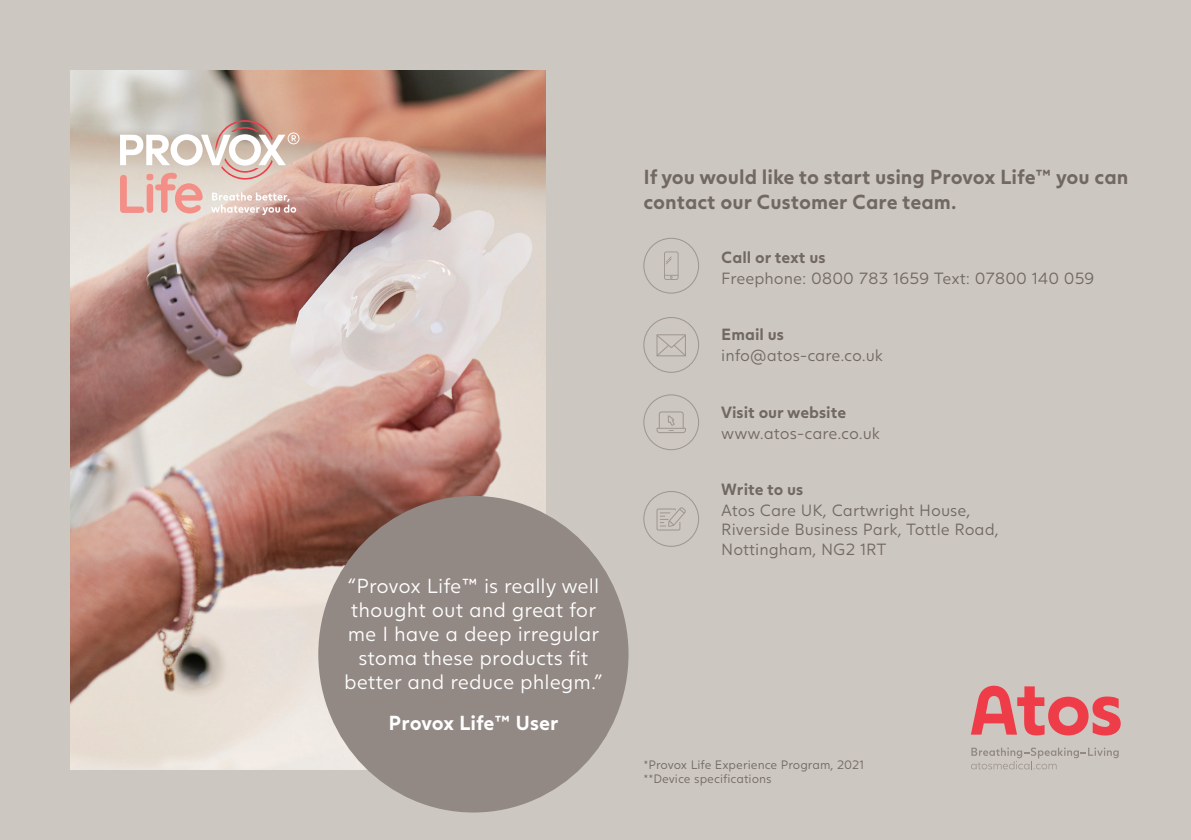
<style>
.page{position:relative;width:1191px;height:840px;background:#fff}
.page>*{position:absolute;margin:0;border:0;box-sizing:border-box;transform-origin:0 0}
.t1{font:300 20px/24px "Juli Sans";color:#fff;text-align:center}
.t2{font:700 20px/24px "Juli Sans";color:#716863}
.t3{font:700 20px "Juli Sans";color:#fff}
.t4{font:300 16px/19.2px "Juli Sans";color:#716863}
.t5{font:700 16px "Juli Sans";color:#716863}
.t6{font:300 12px/14.4px "Juli Sans";color:#716863}
.s1{font-weight:400}
</style>
<div class="page">
<div style="left:0;top:0;width:1191px;height:839px;background:#cdc7c1"></div>
<svg style="left:971px;top:747px;width:147px;height:21px"></svg>
<svg style="left:971px;top:685px;width:149px;height:50px"></svg>
<div style="left:643px;top:317px;width:56px;height:55px;border:1px solid #9f9591;border-radius:50%"></div>
<svg style="left:656px;top:334px;width:30px;height:23px"></svg>
<div style="left:643px;top:238px;width:56px;height:55px;border:1px solid #9f9591;border-radius:50%"></div>
<svg style="left:664px;top:251px;width:14px;height:29px"></svg>
<div style="left:643px;top:394px;width:56px;height:56px;border:1px solid #9f9591;border-radius:50%"></div>
<svg style="left:656px;top:394px;width:30px;height:39px"></svg>
<div style="left:643px;top:490px;width:56px;height:56px;border:1px solid #9f9591;border-radius:50%"></div>
<svg style="left:656px;top:507px;width:31px;height:36px"></svg>
<img style="left:71px;top:71px;width:474px;height:697px">
<svg style="left:120px;top:120px;width:179px;height:95px"></svg>
<div style="left:318px;top:495px;width:310px;height:317px;background:#928884;border-radius:50%"></div>
<p class="t1" style="left:344px;top:573px;width:260px">“Provox Life<span class="s1">™</span> is really well thought out and great for me I have a deep irregular stoma these products fit better and reduce phlegm.”</p>
<p class="t3" style="left:388px;top:710px;width:172px">Provox Life™ User</p>
<p class="t2" style="left:643px;top:165px;width:486px">If you would like to start using Provox Life™ you can contact our Customer Care team.</p>
<p class="t5" style="left:721px;top:247px;width:106px">Call or text us</p>
<p class="t4" style="left:721px;top:268px;width:375px">Freephone: 0800 783 1659 Text: 07800 140 059</p>
<p class="t5" style="left:721px;top:324px;width:64px">Email us</p>
<p class="t4" style="left:721px;top:346px;width:163px">info@atos-care.co.uk</p>
<p class="t5" style="left:721px;top:402px;width:126px">Visit our website</p>
<p class="t4" style="left:721px;top:423px;width:160px">www.atos-care.co.uk</p>
<p class="t5" style="left:721px;top:479px;width:83px">Write to us</p>
<p class="t4" style="left:721px;top:500px;width:279px">Atos Care UK, Cartwright House,<br>Riverside Business Park, Tottle Road,<br>Nottingham, NG2 1RT</p>
<p class="t6" style="left:643px;top:756px;width:222px">*Provox Life Experience Program, 2021 **Device specifications</p>
</div>
